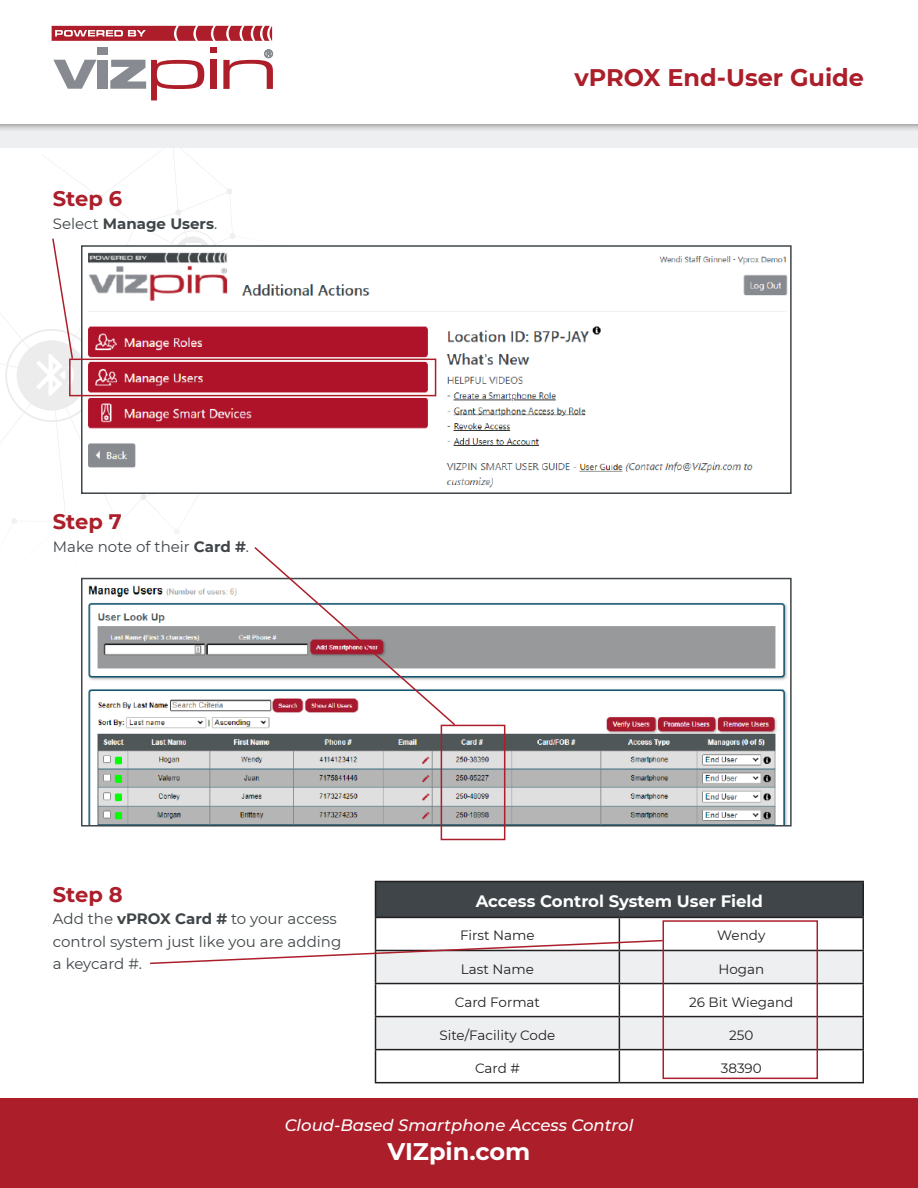
<style>
.page{position:relative;width:918px;height:1188px;background:#fff}
.page>*{position:absolute;margin:0;border:0;box-sizing:border-box;transform-origin:0 0}
.t1{font:700 24px "Montserrat";color:#ab1e2a}
.t2{font:700 24px "Montserrat";color:#fff}
.t3{font:700 21px "Montserrat";color:#ab1e2a}
.t4{font:italic 500 16.5px "Montserrat";color:#fff}
.t5{font:700 16.5px "Montserrat";color:#fff}
.t6{font:15px/22.5px "Montserrat";color:#3f4548}
.t7{font:700 15px "Montserrat";color:#3f4548}
.t8{font:13.5px "Montserrat";color:#231f20}
.s1{font-weight:400}
.s2{font-weight:700}
</style>
<div class="page">
<svg style="left:11px;top:518px;width:77px;height:60px"></svg>
<svg style="left:115px;top:521px;width:6px;height:6px"></svg>
<svg style="left:140px;top:494px;width:6px;height:6px"></svg>
<svg style="left:174px;top:529px;width:5px;height:4px"></svg>
<div style="left:0;top:124px;width:918px;height:23px;background:#edeff0"></div>
<div style="left:0;top:0;width:918px;height:132px;background:#231f20;opacity:.65"></div>
<div style="left:0;top:0;width:918px;height:124px;background:#fff"></div>
<svg style="left:53px;top:60px;width:44px;height:29px"></svg>
<div style="left:97px;top:60px;width:11px;height:29px;background:#878a90"></div>
<div style="left:97px;top:47px;width:11px;height:8px;background:#878a90"></div>
<svg style="left:110px;top:60px;width:94px;height:40px"></svg>
<div style="left:210px;top:60px;width:7px;height:29px;background:#ae1e2a"></div>
<svg style="left:210px;top:47px;width:7px;height:5px"></svg>
<svg style="left:52px;top:26px;width:220px;height:15px;background:#bd4852"></svg>
<svg style="left:223px;top:50px;width:50px;height:39px"></svg>
<div style="left:0;top:1098px;width:918px;height:90px;background:#ab1e2a"></div>
<div style="left:376px;top:881px;width:487px;height:36px;background:#3f4548"></div>
<svg style="left:376px;top:918px;width:486px;height:164px"></svg>
<svg style="left:376px;top:951px;width:486px;height:98px;fill:#edeff0"></svg>
<hr style="left:375px;top:881px;width:244px;height:1px;background:#231f20">
<hr style="left:375px;top:882px;width:1px;height:35px;background:#231f20">
<hr style="left:619px;top:881px;width:245px;height:1px;background:#231f20">
<hr style="left:862px;top:882px;width:2px;height:35px;background:#231f20">
<hr style="left:375px;top:917px;width:244px;height:1px;background:#231f20">
<hr style="left:375px;top:918px;width:1px;height:32px;background:#231f20">
<hr style="left:619px;top:917px;width:245px;height:1px;background:#231f20">
<hr style="left:619px;top:918px;width:1px;height:32px;background:#231f20">
<hr style="left:862px;top:918px;width:2px;height:32px;background:#231f20">
<hr style="left:375px;top:951px;width:1px;height:32px;background:#231f20">
<hr style="left:619px;top:950px;width:245px;height:1px;background:#231f20">
<hr style="left:619px;top:951px;width:1px;height:32px;background:#231f20">
<hr style="left:862px;top:951px;width:2px;height:32px;background:#231f20">
<hr style="left:375px;top:983px;width:244px;height:1px;background:#231f20">
<hr style="left:375px;top:984px;width:1px;height:32px;background:#231f20">
<hr style="left:619px;top:983px;width:245px;height:1px;background:#231f20">
<hr style="left:619px;top:984px;width:1px;height:32px;background:#231f20">
<hr style="left:862px;top:984px;width:2px;height:32px;background:#231f20">
<hr style="left:375px;top:1016px;width:244px;height:1px;background:#231f20">
<hr style="left:375px;top:1017px;width:1px;height:32px;background:#231f20">
<hr style="left:619px;top:1016px;width:245px;height:1px;background:#231f20">
<hr style="left:619px;top:1017px;width:1px;height:32px;background:#231f20">
<hr style="left:862px;top:1017px;width:2px;height:32px;background:#231f20">
<hr style="left:375px;top:1049px;width:244px;height:1px;background:#231f20">
<hr style="left:375px;top:1050px;width:1px;height:32px;background:#231f20">
<hr style="left:619px;top:1049px;width:245px;height:1px;background:#231f20">
<hr style="left:619px;top:1050px;width:1px;height:32px;background:#231f20">
<hr style="left:862px;top:1050px;width:2px;height:32px;background:#231f20">
<hr style="left:375px;top:1082px;width:244px;height:1px;background:#231f20">
<hr style="left:619px;top:1082px;width:245px;height:1px;background:#231f20">
<div style="left:663px;top:920px;width:155px;height:159px;border:2px solid #ab1e2a"></div>
<svg style="left:150px;top:939px;width:514px;height:26px"></svg>
<img style="left:305px;top:256px;width:483px;height:232px">
<div style="left:81px;top:245px;width:711px;height:249px;border:2px solid #3f4548"></div>
<img style="left:88px;top:585px;width:699px;height:239px">
<div style="left:81px;top:578px;width:711px;height:249px;border:2px solid #3f4548"></div>
<div style="left:441px;top:725px;width:64px;height:115px;border:2px solid #ab1e2a"></div>
<svg style="left:253px;top:547px;width:204px;height:180px"></svg>
<div style="left:69px;top:359px;width:367px;height:37px;border:2px solid #ab1e2a"></div>
<svg style="left:0;top:147px;width:305px;height:332px"></svg>
<p class="t3" style="left:53px;top:184px;width:71px">Step 6</p>
<p class="t7" style="left:53px;top:213px;width:166px"><span class="s1">Select</span> Manage Users<span class="s1">.</span></p>
<p class="t3" style="left:53px;top:506px;width:70px">Step 7</p>
<p class="t6" style="left:53px;top:534px;width:198px">Make note of their <span class="s2">Card #</span>.</p>
<p class="t1" style="left:574px;top:61px;width:291px">vPROX End-User Guide</p>
<p class="t3" style="left:53px;top:879px;width:71px">Step 8</p>
<p class="t6" style="left:53px;top:907px;width:290px">Add the <span class="s2">vPROX Card #</span> to your access control system just like you are adding a keycard #.</p>
<p class="t5" style="left:476px;top:890px;width:289px">Access Control System User Field</p>
<p class="t8" style="left:460px;top:926px;width:76px">First Name</p>
<p class="t8" style="left:717px;top:926px;width:50px">Wendy</p>
<p class="t8" style="left:461px;top:959px;width:75px">Last Name</p>
<p class="t8" style="left:718px;top:959px;width:47px">Hogan</p>
<p class="t8" style="left:455px;top:993px;width:87px">Card Format</p>
<p class="t8" style="left:689px;top:993px;width:106px">26 Bit Wiegand</p>
<p class="t8" style="left:439px;top:1026px;width:117px">Site/Facility Code</p>
<p class="t8" style="left:729px;top:1026px;width:26px">250</p>
<p class="t8" style="left:475px;top:1059px;width:46px">Card #</p>
<p class="t8" style="left:721px;top:1059px;width:42px">38390</p>
<p class="t4" style="left:285px;top:1113px;width:350px">Cloud-Based Smartphone Access Control</p>
<p class="t2" style="left:388px;top:1134px;width:144px">VIZpin.com</p>
</div>
